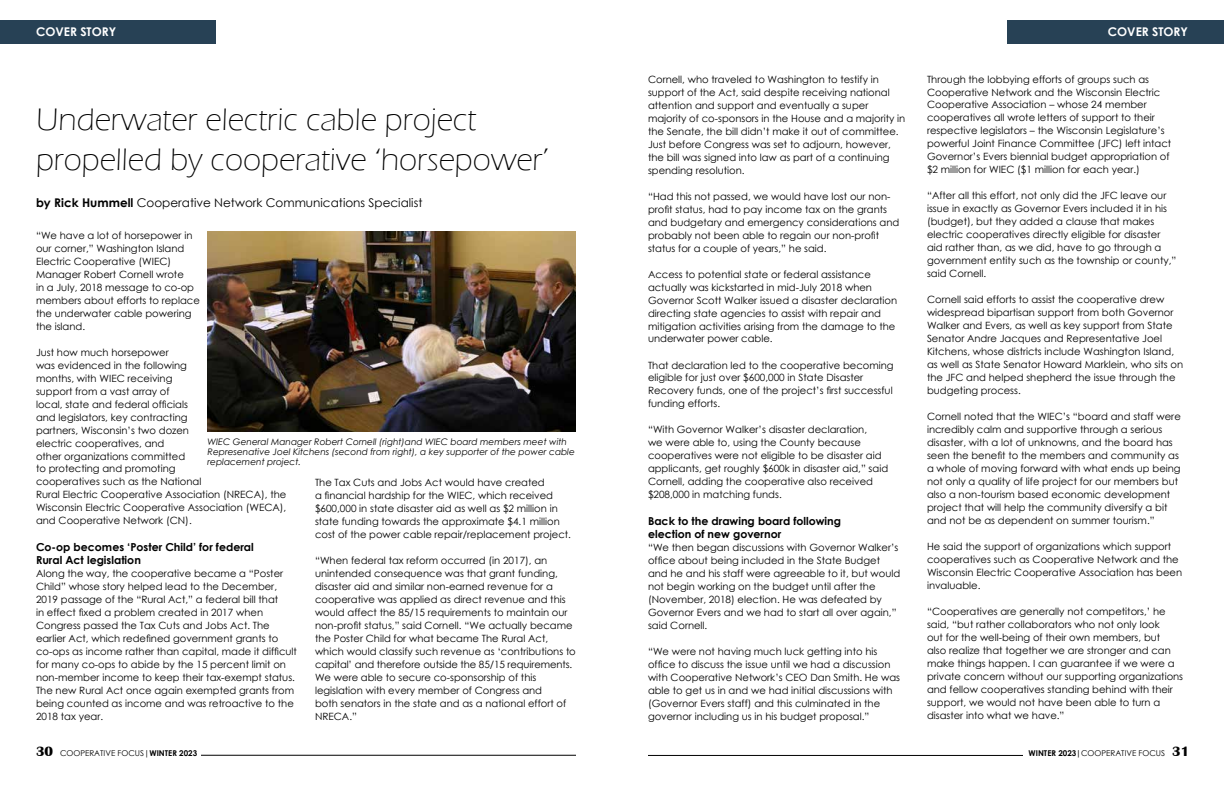
<style>
.page{position:relative;width:1224px;height:792px;background:#fff}
.page>*{position:absolute;margin:0;border:0;box-sizing:border-box;transform-origin:0 0}
.t1{font:300 32px/40px "Eras ITC";color:#000}
.t2{font:700 14px "Britannic";color:#000}
.t3{font:12px "Century Gothic";color:#000}
.t4{font:700 12px "Century Gothic";color:#fff}
.t5{font:700 11px/13px "Century Gothic";color:#000}
.t6{font:10px/13px "Century Gothic";color:#000}
.t7{font:italic 9px/10px "Century Gothic";color:#000}
.t8{font:8px "Century Gothic";color:#000}
.s1{font-weight:700}
.s2{font-family:"Britannic";font-weight:700;font-size:14px}
</style>
<div class="page">
<hr style="left:201px;top:755px;width:375px;height:1px;background:#000">
<hr style="left:648px;top:755px;width:375px;height:1px;background:#000">
<div style="left:0;top:20px;width:216px;height:24px;background:#274155"></div>
<img style="left:208px;top:231px;width:368px;height:201px">
<div style="left:1007px;top:20px;width:217px;height:24px;background:#274155"></div>
<p class="t4" style="left:36px;top:23px;width:82px">COVER STORY</p>
<h1 class="t1" style="left:36px;top:100px;width:514px">Underwater electric cable project propelled by cooperative ‘horsepower’</h1>
<p class="t3" style="left:36px;top:194px;width:388px"><span class="s1">by Rick Hummell</span> Cooperative Network Communications Specialist</p>
<p class="t6" style="left:36px;top:228px;width:165px">“We have a lot of horsepower in our corner,” Washington Island<br>Electric Cooperative (WIEC)<br>Manager Robert Cornell wrote<br>in a July, 2018 message to co-op members about efforts to replace the underwater cable powering the island.</p>
<p class="t6" style="left:36px;top:345px;width:252px">Just how much horsepower<br>was evidenced in the following<br>months, with WIEC receiving<br>support from a vast array of<br>local, state and federal officials<br>and legislators, key contracting<br>partners, Wisconsin’s two dozen<br>electric cooperatives, and<br>other organizations committed<br>to protecting and promoting<br>cooperatives such as the National<br>Rural Electric Cooperative Association (NRECA), the Wisconsin Electric Cooperative Association (WECA), and Cooperative Network (CN).</p>
<p class="t5" style="left:36px;top:540px;width:219px">Co-op becomes ‘Poster Child’ for federal<br>Rural Act legislation</p>
<p class="t6" style="left:36px;top:566px;width:263px">Along the way, the cooperative became a “Poster Child” whose story helped lead to the December, 2019 passage of the “Rural Act,” a federal bill that<br>in effect fixed a problem created in 2017 when Congress passed the Tax Cuts and Jobs Act. The earlier Act, which redefined government grants to co-ops as income rather than capital, made it difficult for many co-ops to abide by the 15 percent limit on non-member income to keep their tax-exempt status.<br>The new Rural Act once again exempted grants from being counted as income and was retroactive to the 2018 tax year.</p>
<p class="t7" style="left:208px;top:436px;width:369px">WIEC General Manager Robert Cornell (right)and WIEC board members meet with<br>Represenative Joel Kitchens (second from right), a key supporter of the power cable replacement project.</p>
<p class="t6" style="left:315px;top:475px;width:257px">The Tax Cuts and Jobs Act would have created<br>a financial hardship for the WIEC, which received $600,000 in state disaster aid as well as $2 million in state funding towards the approximate $4.1 million cost of the power cable repair/replacement project.</p>
<p class="t6" style="left:315px;top:553px;width:262px">“When federal tax reform occurred (in 2017), an unintended consequence was that grant funding, disaster aid and similar non-earned revenue for a cooperative was applied as direct revenue and this would affect the 85/15 requirements to maintain our non-profit status,” said Cornell. “We actually became the Poster Child for what became The Rural Act, which would classify such revenue as ‘contributions to capital’ and therefore outside the 85/15 requirements.<br>We were able to secure co-sponsorship of this legislation with every member of Congress and<br>both senators in the state and as a national effort of NRECA.”</p>
<p class="t6" style="left:648px;top:72px;width:259px">Cornell, who traveled to Washington to testify in support of the Act, said despite receiving national attention and support and eventually a super majority of co-sponsors in the House and a majority in the Senate, the bill didn’t make it out of committee.<br>Just before Congress was set to adjourn, however, the bill was signed into law as part of a continuing spending resolution.</p>
<p class="t6" style="left:648px;top:189px;width:253px">“Had this not passed, we would have lost our non&shy;profit status, had to pay income tax on the grants and budgetary and emergency considerations and probably not been able to regain our non-profit status for a couple of years,” he said.</p>
<p class="t6" style="left:648px;top:267px;width:251px">Access to potential state or federal assistance actually was kickstarted in mid-July 2018 when Governor Scott Walker issued a disaster declaration directing state agencies to assist with repair and mitigation activities arising from the damage to the underwater power cable.</p>
<p class="t6" style="left:648px;top:358px;width:247px">That declaration led to the cooperative becoming eligible for just over $600,000 in State Disaster Recovery funds, one of the project’s first successful funding efforts.</p>
<p class="t6" style="left:648px;top:423px;width:242px">“With Governor Walker’s disaster declaration,<br>we were able to, using the County because cooperatives were not eligible to be disaster aid applicants, get roughly $600k in disaster aid,” said Cornell, adding the cooperative also received $208,000 in matching funds.</p>
<p class="t5" style="left:648px;top:514px;width:195px">Back to the drawing board following election of new governor</p>
<p class="t6" style="left:648px;top:540px;width:254px">“We then began discussions with Governor Walker’s office about being included in the State Budget and he and his staff were agreeable to it, but would not begin working on the budget until after the (November, 2018) election. He was defeated by Governor Evers and we had to start all over again,” said Cornell.</p>
<p class="t6" style="left:648px;top:644px;width:254px">“We were not having much luck getting into his office to discuss the issue until we had a discussion with Cooperative Network’s CEO Dan Smith. He was able to get us in and we had initial discussions with (Governor Evers staff) and this culminated in the governor including us in his budget proposal.”</p>
<p class="t4" style="left:1108px;top:23px;width:82px">COVER STORY</p>
<p class="t6" style="left:927px;top:72px;width:246px">Through the lobbying efforts of groups such as Cooperative Network and the Wisconsin Electric Cooperative Association – whose 24 member cooperatives all wrote letters of support to their respective legislators – the Wisconsin Legislature’s powerful Joint Finance Committee (JFC) left intact Governor’s Evers biennial budget appropriation of $2 million for WIEC ($1 million for each year.)</p>
<p class="t6" style="left:927px;top:189px;width:251px">“After all this effort, not only did the JFC leave our issue in exactly as Governor Evers included it in his (budget), but they added a clause that makes electric cooperatives directly eligible for disaster aid rather than, as we did, have to go through a government entity such as the township or county,” said Cornell.</p>
<p class="t6" style="left:927px;top:293px;width:258px">Cornell said efforts to assist the cooperative drew widespread bipartisan support from both Governor Walker and Evers, as well as key support from State Senator Andre Jacques and Representative Joel Kitchens, whose districts include Washington Island, as well as State Senator Howard Marklein, who sits on the JFC and helped shepherd the issue through the budgeting process.</p>
<p class="t6" style="left:927px;top:410px;width:255px">Cornell noted that the WIEC’s “board and staff were incredibly calm and supportive through a serious disaster, with a lot of unknowns, and the board has seen the benefit to the members and community as a whole of moving forward with what ends up being not only a quality of life project for our members but also a non-tourism based economic development project that will help the community diversify a bit and not be as dependent on summer tourism.”</p>
<p class="t6" style="left:927px;top:540px;width:257px">He said the support of organizations which support cooperatives such as Cooperative Network and the Wisconsin Electric Cooperative Association has been invaluable.</p>
<p class="t6" style="left:927px;top:605px;width:258px">“Cooperatives are generally not competitors,’ he said, “but rather collaborators who not only look<br>out for the well-being of their own members, but<br>also realize that together we are stronger and can make things happen. I can guarantee if we were a private concern without our supporting organizations and fellow cooperatives standing behind with their support, we would not have been able to turn a disaster into what we have.”</p>
<p class="t8" style="left:36px;top:748px;width:163px"><span class="s2">30</span> COOPERATIVE FOCUS|<span class="s1">WINTER 2023</span></p>
<p class="t8" style="left:1029px;top:748px;width:138px"><span class="s1">WINTER 2023|</span>COOPERATIVE FOCUS</p>
<h2 class="t2" style="left:1172px;top:744px;width:19px">31</h2>
</div>
